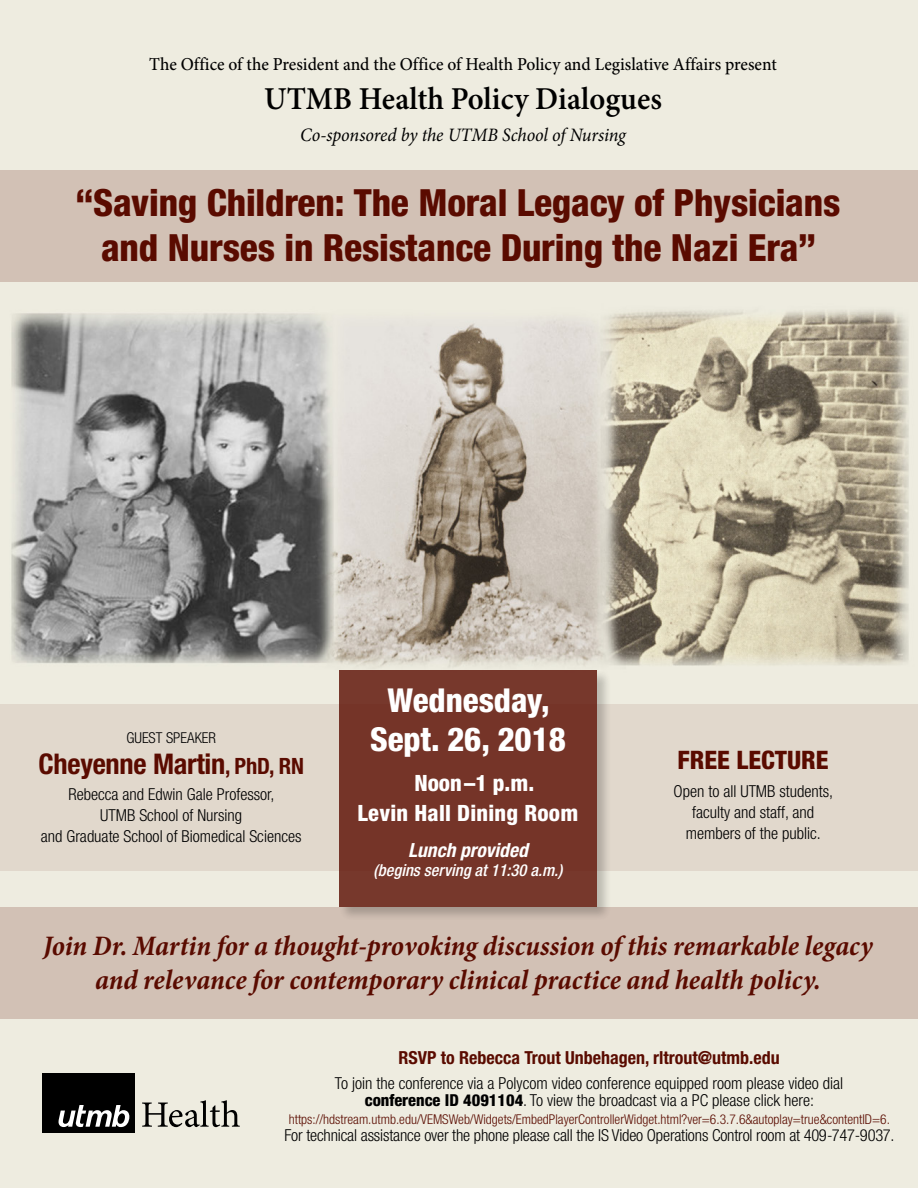
<style>
.page{position:relative;width:918px;height:1188px;background:#fff}
.page>*{position:absolute;margin:0;border:0;box-sizing:border-box;transform-origin:0 0}
.t1{font:800 condensed 37.5px/45px "Helvetica Neue LT Std";letter-spacing:-.005em;color:#5a0b00;text-align:center}
.t2{font:800 condensed 33px/39px "Helvetica Neue LT Std";color:#fff;text-align:center}
.t3{font:600 31.95px "Minion Pro";color:#000;scale:.96 1}
.t4{font:italic 700 condensed 28.5px/34.5px "Minion Pro";letter-spacing:-.005em;color:#5a0b00;text-align:center}
.t5{font:700 condensed 28.5px "Helvetica Neue LT Std";letter-spacing:-.01em;color:#5a0b00}
.t6{font:800 condensed 25.5px "Helvetica Neue LT Std";color:#5a0b00}
.t7{font:800 condensed 22.5px/30px "Helvetica Neue LT Std";letter-spacing:.01em;color:#fff;text-align:center}
.t8{font:italic 700 condensed 19.5px "Helvetica Neue LT Std";color:#fff}
.t9{font:italic 19.05px "Minion Pro";letter-spacing:-.01em;color:#000;scale:.96 1}
.t10{font:500 18.15px "Minion Pro";color:#000;scale:.96 1}
.t11{font:700 condensed 18px "Helvetica Neue LT Std";color:#5a0b00}
.t12{font:300 condensed 16.5px/21px "Helvetica Neue LT Std";color:#000;text-align:center}
.t13{font:italic 500 condensed 16.5px "Helvetica Neue LT Std";color:#fff}
.t14{font:300 condensed 15px "Helvetica Neue LT Std";color:#000}
.t15{font:300 condensed 13.5px "Helvetica Neue LT Std";color:#5a0b00}
.s1{font-size:22.5px}
.s2{font-weight:800}
</style>
<div class="page">
<img style="left:0;top:0;width:918px;height:1188px">
<div style="left:0;top:705px;width:918px;height:166px;background:#e1d8cc"></div>
<div style="left:43px;top:1074px;width:92px;height:59px;background:#000"></div>
<svg style="left:59px;top:1105px;width:70px;height:22px"></svg>
<svg style="left:142px;top:1100px;width:98px;height:27px;background:#acaaa2"></svg>
<div style="left:0;top:907px;width:918px;height:112px;background:#d2c1b5"></div>
<div style="left:338px;top:669px;width:274px;height:253px;background:#000;opacity:.27"></div>
<div style="left:339px;top:671px;width:258px;height:236px;background:#753428"></div>
<div style="left:0;top:170px;width:918px;height:112px;background:#d2c1b5"></div>
<p class="t10" style="left:149px;top:52px;width:655px">The Office of the President and the Office of Health Policy and Legislative Affairs present</p>
<h3 class="t3" style="left:264px;top:77px;width:416px">UTMB Health Policy Dialogues</h3>
<p class="t9" style="left:300px;top:122px;width:341px">Co-sponsored by the UTMB School of Nursing</p>
<h1 class="t1" style="left:75px;top:180px;width:767px">“Saving Children: The Moral Legacy of Physicians and Nurses in Resistance During the Nazi Era”</h1>
<p class="t14" style="left:126px;top:729px;width:91px">GUEST SPEAKER</p>
<h3 class="t5" style="left:38px;top:747px;width:267px">Cheyenne Martin<span class="s1">, PhD, RN</span></h3>
<p class="t12" style="left:41px;top:783px;width:262px">Rebecca and Edwin Gale Professor,<br>UTMB School of Nursing<br>and Graduate School of Biomedical Sciences</p>
<h2 class="t2" style="left:370px;top:680px;width:197px">Wednesday,<br>Sept. 26, 2018</h2>
<h3 class="t7" style="left:358px;top:767px;width:222px">Noon–1 p.m.<br>Levin Hall Dining Room</h3>
<p class="t8" style="left:408px;top:838px;width:121px">Lunch provided</p>
<p class="t13" style="left:374px;top:860px;width:190px">(begins serving at 11:30 a.m.)</p>
<h3 class="t6" style="left:678px;top:744px;width:153px">FREE LECTURE</h3>
<p class="t12" style="left:674px;top:780px;width:161px">Open to all UTMB students, faculty and staff, and members of the public.</p>
<h3 class="t4" style="left:43px;top:928px;width:831px">Join Dr. Martin for a thought-provoking discussion of this remarkable legacy and relevance for contemporary clinical practice and health policy.</h3>
<p class="t11" style="left:399px;top:1047px;width:383px">RSVP to Rebecca Trout Unbehagen, rltrout@utmb.edu</p>
<p class="t12" style="left:335px;top:1074px;width:510px;line-height:17.4px">To join the conference via a Polycom video conference equipped room please video dial <span class="s2">conference ID 4091104</span>. To view the broadcast via a PC please click here:</p>
<p class="t15" style="left:289px;top:1111px;width:603px">https://hdstream.utmb.edu/VEMSWeb/Widgets/EmbedPlayerControllerWidget.html?ver=6.3.7.6&amp;autoplay=true&amp;contentID=6.</p>
<p class="t12" style="left:284px;top:1125px;width:612px">For technical assistance over the phone please call the IS Video Operations Control room at 409-747-9037.</p>
</div>
